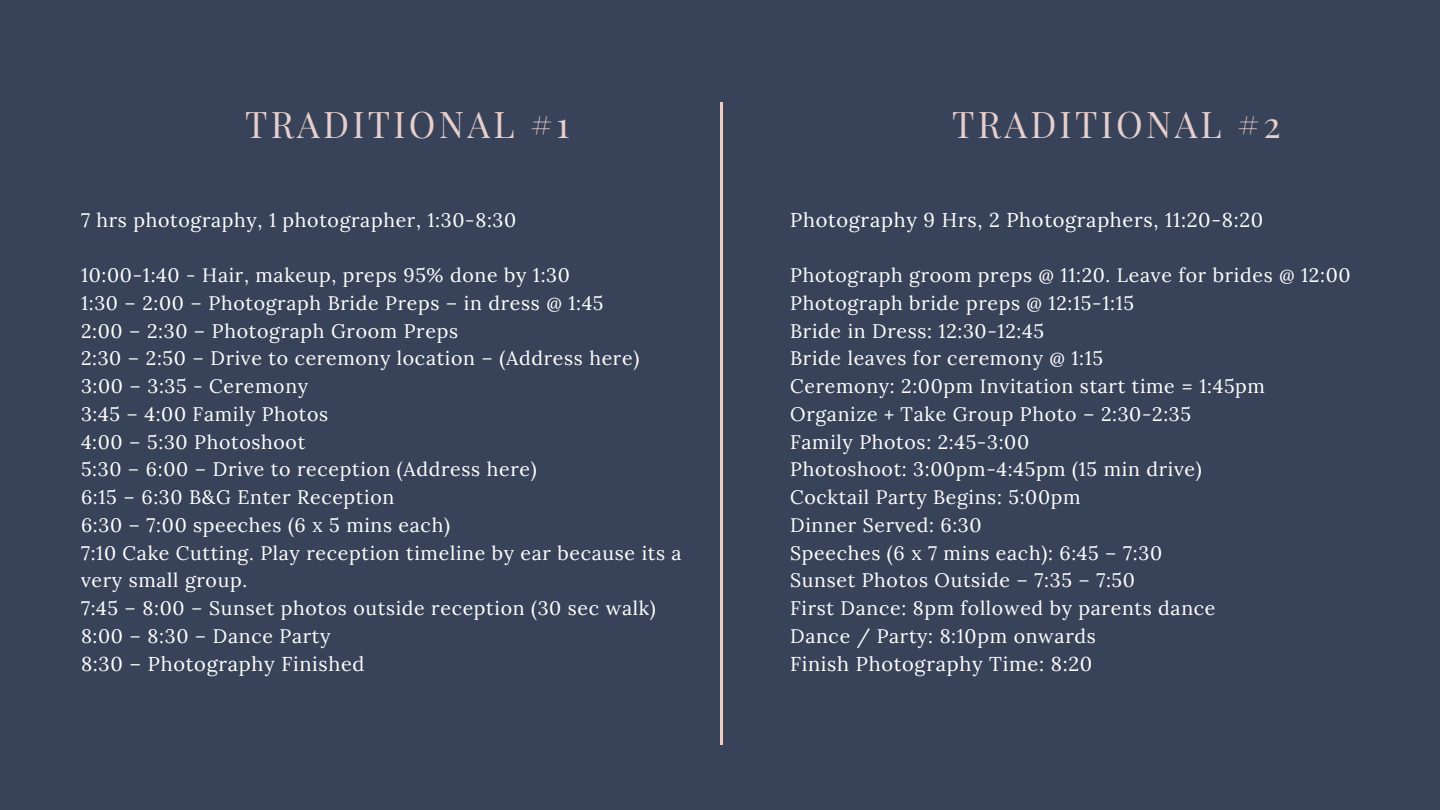
<style>
.page{position:relative;width:1440px;height:810px;background:#38435a}
.page>*{position:absolute;margin:0;border:0;box-sizing:border-box;transform-origin:0 0}
.t1{font:36px "Playfair Display";letter-spacing:.09em;color:#e6cfcc}
.t2{font:20px "Lora";letter-spacing:.035em;color:#fff}
.t3{font:19.5px/27.8px "Lora";letter-spacing:.035em;color:#fff}
</style>
<div class="page">
<hr style="left:720px;top:102px;width:3px;height:643px;background:#e6cfcc">
<h1 class="t1" style="left:245px;top:99px;width:326px">TRADITIONAL #1</h1>
<p class="t3" style="left:81px;top:206px;width:437px">7 hrs photography, 1 photographer, 1:30-8:30</p>
<p class="t3" style="left:81px;top:261px;width:602px">10:00-1:40 - Hair, makeup, preps 95% done by 1:30<br>1:30 – 2:00 – Photograph Bride Preps – in dress @ 1:45<br>2:00 – 2:30 – Photograph Groom Preps<br>2:30 – 2:50 – Drive to ceremony location – (Address here)<br>3:00 – 3:35 - Ceremony<br>3:45 – 4:00 Family Photos<br>4:00 – 5:30 Photoshoot<br>5:30 – 6:00 – Drive to reception (Address here)<br>6:15 – 6:30 B&amp;G Enter Reception<br>6:30 – 7:00 speeches (6 x 5 mins each)<br>7:10 Cake Cutting. Play reception timeline by ear because its a very small group.<br>7:45 – 8:00 – Sunset photos outside reception (30 sec walk)<br>8:00 – 8:30 – Dance Party</p>
<p class="t2" style="left:81px;top:651px;width:285px">8:30 – Photography Finished</p>
<h1 class="t1" style="left:952px;top:99px;width:330px">TRADITIONAL #2</h1>
<p class="t2" style="left:790px;top:207px;width:475px">Photography 9 Hrs, 2 Photographers, 11:20-8:20</p>
<p class="t3" style="left:790px;top:261px;width:562px">Photograph groom preps @ 11:20. Leave for brides @ 12:00<br>Photograph bride preps @ 12:15-1:15<br>Bride in Dress: 12:30-12:45<br>Bride leaves for ceremony @ 1:15<br>Ceremony: 2:00pm Invitation start time = 1:45pm Organize + Take Group Photo – 2:30-2:35<br>Family Photos: 2:45-3:00<br>Photoshoot: 3:00pm-4:45pm (15 min drive)<br>Cocktail Party Begins: 5:00pm<br>Dinner Served: 6:30<br>Speeches (6 x 7 mins each): 6:45 – 7:30<br>Sunset Photos Outside – 7:35 – 7:50<br>First Dance: 8pm followed by parents dance<br>Dance / Party: 8:10pm onwards</p>
<p class="t2" style="left:790px;top:651px;width:304px">Finish Photography Time: 8:20</p>
</div>
